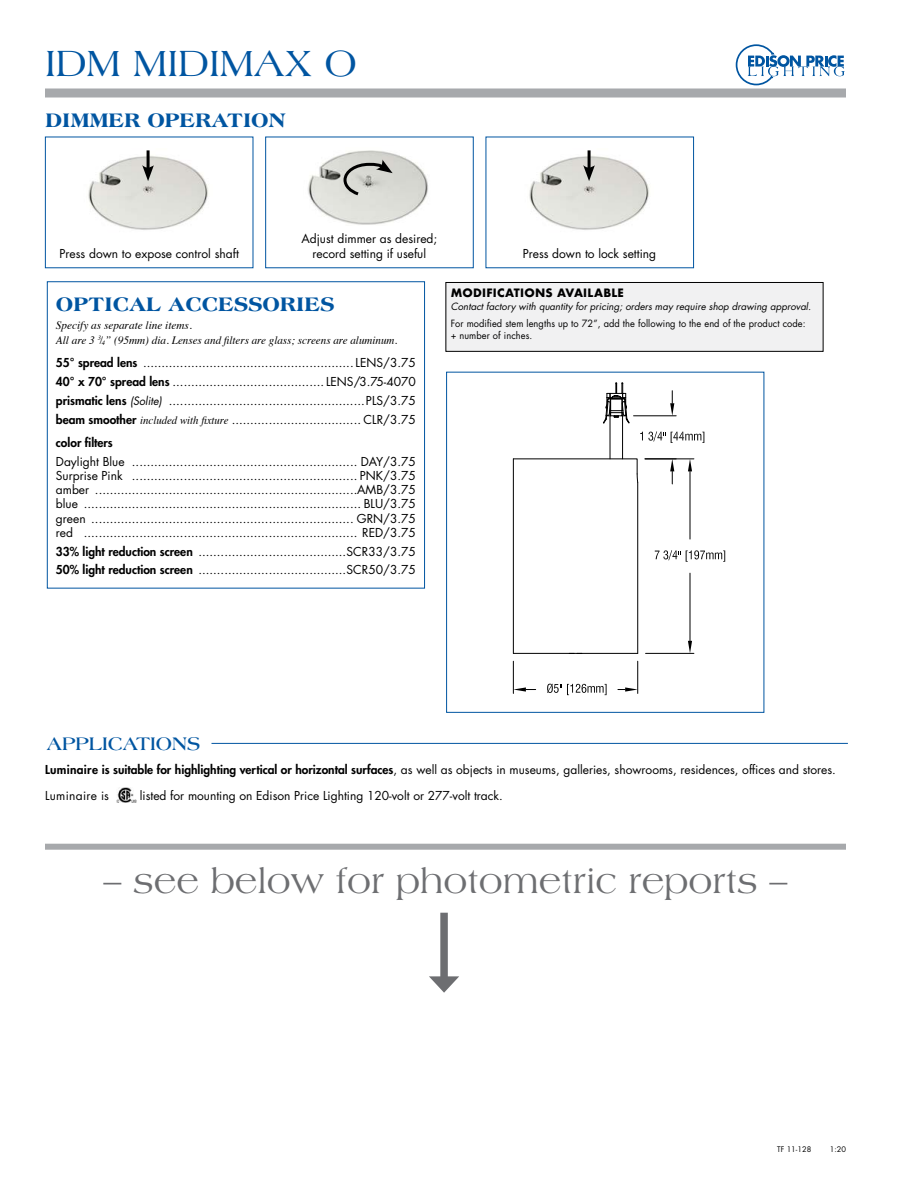
<style>
.page{position:relative;width:918px;height:1188px;background:#fff}
.page>*{position:absolute;margin:0;border:0;box-sizing:border-box;transform-origin:0 0}
.t1{font:39px "Americana";color:#0055a1}
.t2{font:36px "Americana";color:#6d6e71}
.t3{font:800 21px "Americana";color:#0055a1}
.t4{font:700 19.5px "Americana";color:#0055a1}
.t5{font:12px/14.2px "Futura";color:#000;text-align:justify}
.t6{font:800 12px "Futura";color:#000}
.t7{font:12px "Futura";letter-spacing:.025em;color:#000}
.t8{font:italic 11.25px/15px "Times";color:#000}
.t9{font:700 11.25px "Futura";letter-spacing:.02em;color:#000}
.t10{font:9.75px/12px "Futura";letter-spacing:.01em;color:#000;scale:.95 1}
.t11{font:italic 9.75px "Futura";color:#000}
.t12{font:7.5px "Futura";color:#000}
.s1{font-size:6.6px}
.s2{font-weight:800}
.s3{font-style:italic;font-size:11.25px}
.s4{font-family:"Times";font-style:italic;font-size:11.25px}
</style>
<div class="page">
<div style="left:45px;top:88px;width:801px;height:10px;background:#a7a9ac"></div>
<div style="left:45px;top:844px;width:801px;height:6px;background:#a7a9ac"></div>
<svg style="left:736px;top:44px;width:109px;height:41px"></svg>
<div style="left:265px;top:137px;width:209px;height:131px;border:1px solid #0055a1"></div>
<img style="left:88px;top:150px;width:121px;height:80px">
<img style="left:529px;top:150px;width:121px;height:80px">
<img style="left:308px;top:150px;width:120px;height:75px">
<hr style="left:147px;top:150px;width:3px;height:21px;background:#000">
<svg style="left:142px;top:165px;width:12px;height:16px"></svg>
<hr style="left:588px;top:150px;width:3px;height:21px;background:#000">
<svg style="left:583px;top:165px;width:12px;height:16px"></svg>
<svg style="left:342px;top:160px;width:51px;height:38px;background:#b8b8b3"></svg>
<div style="left:440px;top:913px;width:8px;height:70px;background:#6d6e71"></div>
<svg style="left:429px;top:976px;width:30px;height:17px"></svg>
<div style="left:47px;top:281px;width:378px;height:308px;border:1px solid #0055a1"></div>
<img style="left:116px;top:788px;width:20px;height:15px">
<hr style="left:212px;top:743px;width:636px;height:1px;background:#0055a1">
<div style="left:446px;top:282px;width:377px;height:69px;background:#f1f1f2"></div>
<div style="left:446px;top:282px;width:378px;height:70px;border:1px solid #000"></div>
<div style="left:446px;top:372px;width:318px;height:341px;border:1px solid #0055a1"></div>
<hr style="left:637px;top:482px;width:1px;height:171px;background:#000">
<hr style="left:513px;top:459px;width:1px;height:194px;background:#000">
<hr style="left:622px;top:416px;width:1px;height:43px;background:#000">
<hr style="left:610px;top:416px;width:1px;height:43px;background:#000">
<svg style="left:513px;top:459px;width:125px;height:26px"></svg>
<hr style="left:513px;top:653px;width:125px;height:1px;background:#000">
<svg style="left:603px;top:383px;width:26px;height:41px"></svg>
<hr style="left:513px;top:661px;width:1px;height:32px;background:#000">
<hr style="left:637px;top:661px;width:1px;height:32px;background:#000">
<svg style="left:513px;top:687px;width:23px;height:5px"></svg>
<svg style="left:618px;top:687px;width:20px;height:5px"></svg>
<svg style="left:547px;top:684px;width:60px;height:11px"></svg>
<hr style="left:646px;top:653px;width:48px;height:1px;background:#000">
<hr style="left:645px;top:459px;width:49px;height:1px;background:#000">
<hr style="left:690px;top:573px;width:1px;height:68px;background:#000">
<hr style="left:690px;top:471px;width:1px;height:68px;background:#000">
<svg style="left:688px;top:641px;width:4px;height:12px"></svg>
<svg style="left:688px;top:459px;width:4px;height:12px"></svg>
<svg style="left:655px;top:550px;width:70px;height:12px"></svg>
<hr style="left:634px;top:416px;width:42px;height:1px;background:#000">
<svg style="left:670px;top:459px;width:4px;height:25px"></svg>
<svg style="left:670px;top:391px;width:4px;height:25px"></svg>
<svg style="left:640px;top:431px;width:64px;height:12px"></svg>
<h1 class="t1" style="left:45px;top:41px;width:313px">IDM MIDIMAX O</h1>
<h3 class="t3" style="left:45px;top:108px;width:241px">DIMMER OPERATION</h3>
<p class="t5" style="left:301px;top:231px;width:137px;line-height:15px;text-align:center">Adjust dimmer as desired; record setting if useful</p>
<p class="t5" style="left:60px;top:246px;width:181px">Press down to expose control shaft</p>
<p class="t5" style="left:523px;top:246px;width:135px">Press down to lock setting</p>
<h3 class="t3" style="left:56px;top:292px;width:280px">OPTICAL ACCESSORIES</h3>
<p class="t8" style="left:56px;top:317px;width:343px">Specify as separate line items.<br>All are 3 <sup>3</sup>/<span class="s1">4</span>” (95mm) dia. Lenses and filters are glass; screens are aluminum.</p>
<p class="t5" style="left:56px;top:353px;width:362px;line-height:18.8px"><span class="s2">55° spread lens</span> ......................................................... LENS/3.75<br><span class="s2">40° x 70° spread lens</span> ......................................... LENS/3.75-4070 <span class="s2">prismatic lens</span> <span class="s3">(Solite)</span> .....................................................PLS/3.75 <span class="s2">beam smoother</span> <span class="s4">included with fixture</span> ................................... CLR/3.75</p>
<p class="t6" style="left:56px;top:434px;width:58px">color filters</p>
<p class="t5" style="left:56px;top:454px;width:362px">Daylight Blue ............................................................. DAY/3.75<br>Surprise Pink ............................................................. PNK/3.75 amber .......................................................................AMB/3.75 blue ........................................................................... BLU/3.75 green ....................................................................... GRN/3.75 red .......................................................................... RED/3.75</p>
<p class="t5" style="left:56px;top:542px;width:362px;line-height:18.8px"><span class="s2">33% light reduction screen</span> ........................................SCR33/3.75<br><span class="s2">50% light reduction screen</span> ........................................SCR50/3.75</p>
<p class="t9" style="left:451px;top:284px;width:175px">MODIFICATIONS AVAILABLE</p>
<p class="t11" style="left:451px;top:300px;width:362px">Contact factory with quantity for pricing; orders may require shop drawing approval.</p>
<p class="t10" style="left:451px;top:317px;width:375px">For modified stem lengths up to 72”, add the following to the end of the product code: + number of inches.</p>
<h3 class="t4" style="left:47px;top:732px;width:155px">APPLICATIONS</h3>
<p class="t5" style="left:45px;top:762px;width:792px"><span class="s2">Luminaire is suitable for highlighting vertical or horizontal surfaces</span>, as well as objects in museums, galleries, showrooms, residences, offices and stores.</p>
<p class="t7" style="left:45px;top:788px;width:65px">Luminaire is</p>
<p class="t5" style="left:140px;top:789px;width:365px">listed for mounting on Edison Price Lighting 120-volt or 277-volt track.</p>
<h2 class="t2" style="left:103px;top:861px;width:686px">– see below for photometric reports –</h2>
<p class="t12" style="left:777px;top:1144px;width:36px">TF 11-128</p>
<p class="t12" style="left:830px;top:1144px;width:18px">1:20</p>
</div>
